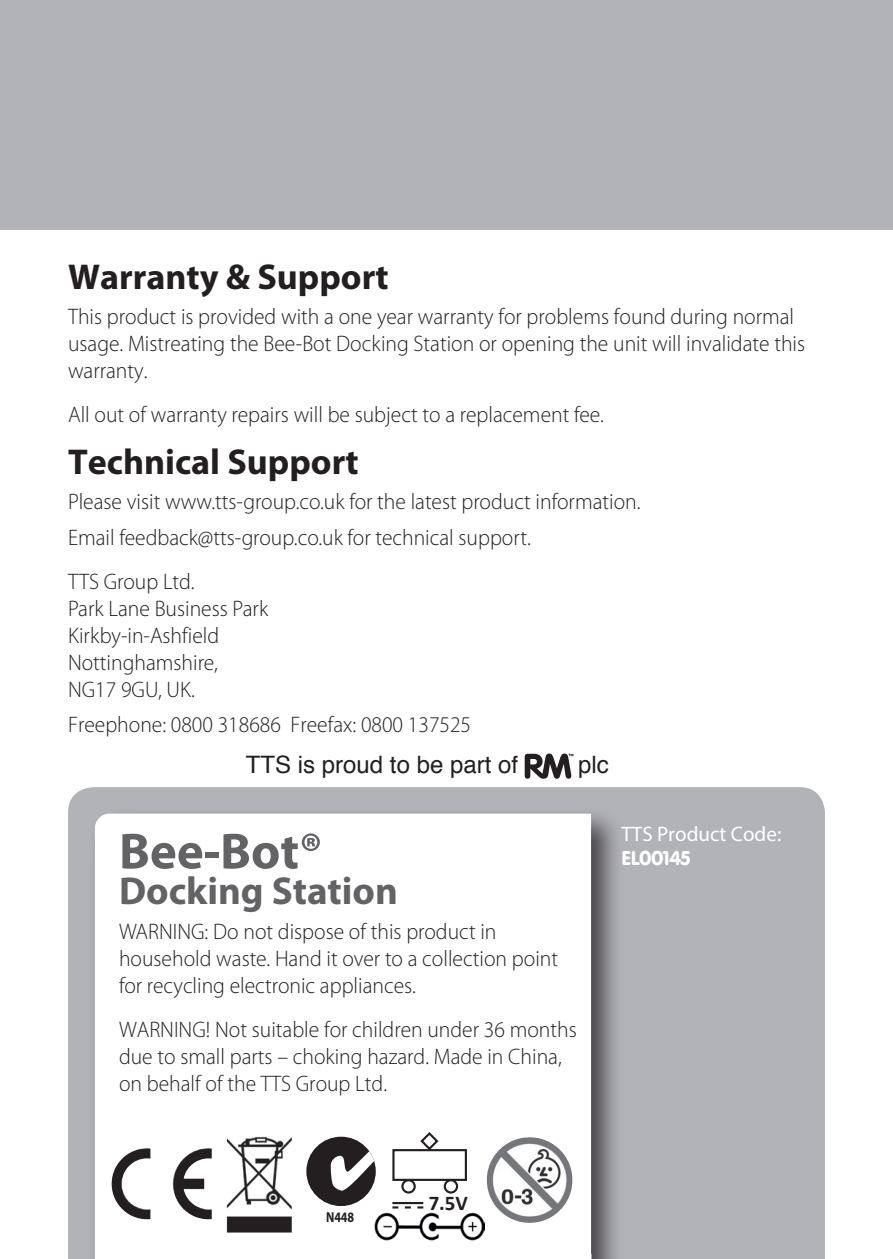
<style>
.page{position:relative;width:893px;height:1259px;background:#fff}
.page>*{position:absolute;margin:0;border:0;box-sizing:border-box;transform-origin:0 0}
.t1{font:700 51px "Myriad Pro";color:#636366}
.t2{font:700 39px "Myriad Pro";color:#636366}
.t3{font:700 36px "Myriad Pro";color:#231f20}
.t4{font:24px "Helvetica";color:#231f20}
.t5{font:300 22.5px/27px "Myriad Pro";color:#231f20;scale:.96 1}
.t6{font:21px "Myriad Pro";color:#fff}
.t7{font:700 21px "Calibri";color:#231f20}
.t8{font:19.8px "VAG Rounded BT";letter-spacing:-.025em;color:#fff}
.t9{font:700 14.4px "Myriad Pro";color:#231f20;scale:.83 1}
.t10{font:10.2px "Arial";color:#231f20;scale:1.15 1}
</style>
<div class="page">
<div style="left:0;top:0;width:893px;height:230px;background:#b2b3b7"></div>
<div style="left:68px;top:787px;width:757px;height:472px;background:#b2b3b7"></div>
<div style="left:87px;top:806px;width:537px;height:453px;background:#231f20;opacity:.75"></div>
<svg style="left:95px;top:813px;width:496px;height:446px"></svg>
<img style="left:212px;top:1130px;width:92px;height:104px">
<svg style="left:108px;top:1147px;width:107px;height:74px"></svg>
<img style="left:176px;top:1148px;width:30px;height:21px">
<img style="left:487px;top:1137px;width:57px;height:86px">
<div style="left:306px;top:1136px;width:70px;height:70px;background:#231f20;border-radius:50%"></div>
<svg style="left:331px;top:1140px;width:45px;height:50px"></svg>
<svg style="left:390px;top:1130px;width:78px;height:79px"></svg>
<img style="left:374px;top:1212px;width:111px;height:29px">
<svg style="left:525px;top:753px;width:48px;height:26px"></svg>
<h3 class="t3" style="left:68px;top:253px;width:322px">Warranty &amp; Support</h3>
<p class="t5" style="left:68px;top:303px;width:769px">This product is provided with a one year warranty for problems found during normal usage. Mistreating the Bee-Bot Docking Station or opening the unit will invalidate this warranty.</p>
<p class="t5" style="left:68px;top:401px;width:560px">All out of warranty repairs will be subject to a replacement fee.</p>
<h3 class="t3" style="left:68px;top:438px;width:292px">Technical Support</h3>
<p class="t5" style="left:68px;top:484px;width:598px;line-height:35.4px">Please visit www.tts-group.co.uk for the latest product information.<br>Email feedback@tts-group.co.uk for technical support.</p>
<p class="t5" style="left:68px;top:568px;width:210px">TTS Group Ltd.<br>Park Lane Business Park<br>Kirkby-in-Ashfield<br>Nottinghamshire,<br>NG17 9GU, UK.</p>
<p class="t5" style="left:68px;top:712px;width:421px">Freephone: 0800 318686 Freefax: 0800 137525</p>
<p class="t4" style="left:246px;top:743px;width:274px">TTS is proud to be part of</p>
<p class="t4" style="left:578px;top:743px;width:32px">plc</p>
<h1 class="t1" style="left:119px;top:818px;width:205px">Bee-Bot®</h1>
<h2 class="t2" style="left:119px;top:865px;width:280px">Docking Station</h2>
<p class="t5" style="left:119px;top:918px;width:459px">WARNING: Do not dispose of this product in household waste. Hand it over to a collection point for recycling electronic appliances.</p>
<p class="t5" style="left:119px;top:1016px;width:478px">WARNING! Not suitable for children under 36 months due to small parts – choking hazard. Made in China, on behalf of the TTS Group Ltd.</p>
<p class="t6" style="left:621px;top:820px;width:161px">TTS Product Code:</p>
<p class="t8" style="left:621px;top:845px;width:71px">EL00145</p>
<p class="t9" style="left:326px;top:1207px;width:35px">N448</p>
<p class="t10" style="left:321px;top:1210px;width:34px">Nxxxxx</p>
<p class="t7" style="left:429px;top:1189px;width:41px">7.5V</p>
</div>
